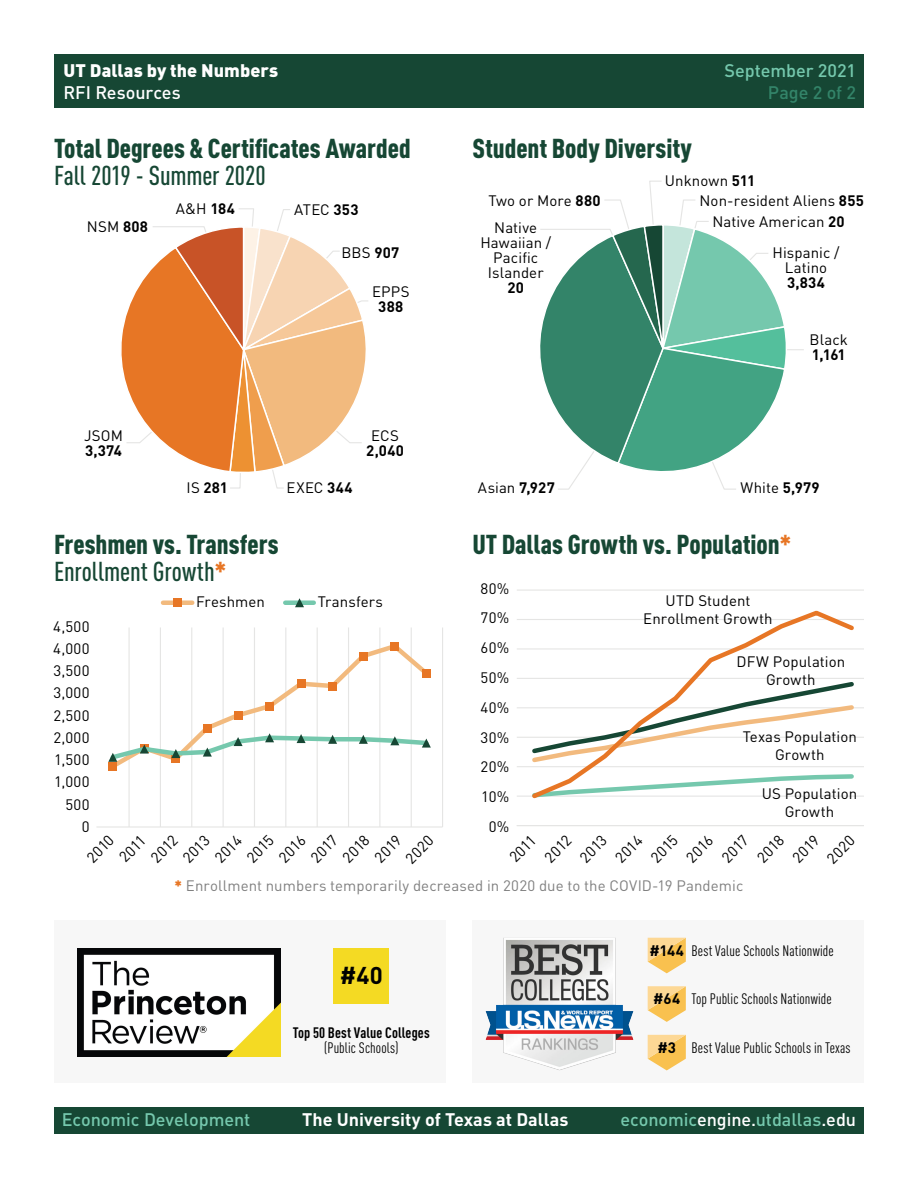
<style>
.page{position:relative;width:918px;height:1188px;background:#fff}
.page>*{position:absolute;margin:0;border:0;box-sizing:border-box;transform-origin:0 0}
.t1{font:900 condensed 27px/27px "DIN Pro";color:#164734}
.t2{font:500 condensed 27px "DIN Pro";letter-spacing:-.005em;color:#164734}
.t3{font:700 24px "DIN Pro";color:#000}
.t4{font:500 18px "DIN Pro";letter-spacing:-.005em;color:#75c8ad}
.t5{font:700 18px "DIN Pro";color:#fff}
.t6{font:900 18px "DIN Pro";color:#fff}
.t7{font:500 18px "DIN Pro";letter-spacing:-.005em;color:#fff}
.t8{font:500 18px "DIN Pro";color:#338469}
.t9{font:15px/18px "DIN Pro";letter-spacing:.005em;color:#000;text-align:center}
.t10{font:condensed 15px "DIN Pro";letter-spacing:.005em;color:#000}
.t11{font:15px "DIN Pro";letter-spacing:.005em;color:#808080}
.t12{font:15px/22.2px "DIN Pro";letter-spacing:.03em;color:#000;text-align:right}
.t13{font:700 15px "DIN Pro";letter-spacing:.015em;color:#000}
.t14{font:700 condensed 15px "DIN Pro";letter-spacing:.01em;color:#000}
.s1{font-weight:700}
.s2{font-weight:400}
.s3{font-weight:500}
.s4{color:#e77625}
.s5{font-weight:900;color:#e77625}
.s6{font-weight:700;font-stretch:normal}
.s7{color:#fff}
</style>
<div class="page">
<div style="left:54px;top:54px;width:810px;height:54px;background:#164734"></div>
<div style="left:54px;top:1107px;width:810px;height:27px;background:#164734"></div>
<div style="left:472px;top:920px;width:392px;height:162px;background:#f7f7f7"></div>
<img style="left:485px;top:938px;width:149px;height:132px">
<div style="left:54px;top:920px;width:392px;height:162px;background:#f7f7f7"></div>
<svg style="left:540px;top:180px;width:264px;height:310px"></svg>
<svg style="left:121px;top:208px;width:247px;height:281px"></svg>
<hr style="left:442px;top:627px;width:1px;height:200px;background:#e5e5e4">
<hr style="left:411px;top:627px;width:1px;height:200px;background:#e5e5e4">
<hr style="left:379px;top:627px;width:1px;height:200px;background:#e5e5e4">
<hr style="left:348px;top:627px;width:1px;height:200px;background:#e5e5e4">
<hr style="left:317px;top:627px;width:1px;height:200px;background:#e5e5e4">
<hr style="left:285px;top:627px;width:1px;height:200px;background:#e5e5e4">
<hr style="left:254px;top:627px;width:1px;height:200px;background:#e5e5e4">
<hr style="left:223px;top:627px;width:1px;height:200px;background:#e5e5e4">
<hr style="left:191px;top:627px;width:1px;height:200px;background:#e5e5e4">
<hr style="left:160px;top:627px;width:1px;height:200px;background:#e5e5e4">
<hr style="left:129px;top:627px;width:1px;height:200px;background:#e5e5e4">
<hr style="left:97px;top:826px;width:345px;height:2px;background:#e5e5e4">
<svg style="left:108px;top:641px;width:323px;height:131px"></svg>
<div style="left:163px;top:600px;width:29px;height:5px;background:#f2ba7e"></div>
<div style="left:173px;top:598px;width:9px;height:9px;background:#e77625"></div>
<div style="left:285px;top:600px;width:29px;height:5px;background:#75c8ad"></div>
<svg style="left:295px;top:598px;width:9px;height:9px"></svg>
<hr style="left:517px;top:796px;width:347px;height:1px;background:#e5e5e4">
<hr style="left:517px;top:766px;width:347px;height:1px;background:#e5e5e4">
<hr style="left:517px;top:737px;width:347px;height:1px;background:#e5e5e4">
<hr style="left:517px;top:707px;width:347px;height:1px;background:#e5e5e4">
<hr style="left:517px;top:678px;width:347px;height:1px;background:#e5e5e4">
<hr style="left:517px;top:648px;width:347px;height:2px;background:#e5e5e4">
<hr style="left:517px;top:619px;width:347px;height:1px;background:#e5e5e4">
<hr style="left:517px;top:590px;width:347px;height:1px;background:#e5e5e4">
<svg style="left:529px;top:610px;width:329px;height:189px"></svg>
<hr style="left:517px;top:825px;width:347px;height:1px;background:#e5e5e4">
<div style="left:334px;top:949px;width:55px;height:55px;background:#f4da23"></div>
<svg style="left:648px;top:938px;width:38px;height:35px"></svg>
<svg style="left:648px;top:986px;width:38px;height:36px"></svg>
<svg style="left:648px;top:1035px;width:38px;height:35px"></svg>
<img style="left:78px;top:949px;width:202px;height:108px">
<p class="t6" style="left:64px;top:58px;width:216px">UT Dallas by the Numbers</p>
<p class="t7" style="left:64px;top:80px;width:119px">RFI Resources</p>
<p class="t4" style="left:724px;top:58px;width:133px">September 2021</p>
<p class="t8" style="left:768px;top:80px;width:90px">Page 2 of 2</p>
<h1 class="t1" style="left:54px;top:135px;width:358px">Total Degrees &amp; Certificates Awarded</h1>
<h1 class="t2" style="left:54px;top:160px;width:213px">Fall 2019 - Summer 2020</h1>
<h1 class="t1" style="left:472px;top:135px;width:221px">Student Body Diversity</h1>
<p class="t9" style="left:665px;top:171px;width:92px">Unknown <span class="s1">511</span></p>
<p class="t9" style="left:700px;top:191px;width:166px">Non-resident Aliens <span class="s1">855</span></p>
<p class="t9" style="left:712px;top:212px;width:134px">Native American <span class="s1">20</span></p>
<p class="t9" style="left:773px;top:245px;width:68px;line-height:15px">Hispanic /<br>Latino</p>
<p class="t13" style="left:787px;top:273px;width:39px">3,834</p>
<p class="t9" style="left:489px;top:191px;width:114px">Two or More <span class="s1">880</span></p>
<p class="t9" style="left:176px;top:199px;width:61px">A&amp;H <span class="s1">184</span></p>
<p class="t9" style="left:294px;top:200px;width:66px">ATEC <span class="s1">353</span></p>
<p class="t9" style="left:342px;top:243px;width:59px">BBS <span class="s1">907</span></p>
<p class="t9" style="left:372px;top:282px;width:39px">EPPS</p>
<p class="t13" style="left:378px;top:297px;width:27px">388</p>
<p class="t9" style="left:87px;top:217px;width:63px">NSM <span class="s1">808</span></p>
<p class="t9" style="left:480px;top:220px;width:72px;line-height:15px">Native<br>Hawaiian /<br>Pacific<br>Islander</p>
<p class="t13" style="left:508px;top:278px;width:18px">20</p>
<p class="t9" style="left:84px;top:426px;width:40px">JSOM</p>
<p class="t13" style="left:85px;top:440px;width:38px">3,374</p>
<p class="t13" style="left:187px;top:478px;width:43px"><span class="s2">IS</span> 281</p>
<p class="t9" style="left:287px;top:478px;width:67px">EXEC <span class="s1">344</span></p>
<p class="t9" style="left:371px;top:426px;width:29px">ECS</p>
<p class="t13" style="left:366px;top:440px;width:39px">2,040</p>
<p class="t9" style="left:810px;top:330px;width:40px">Black</p>
<p class="t13" style="left:812px;top:344px;width:35px">1,161</p>
<p class="t9" style="left:478px;top:478px;width:78px">Asian <span class="s1">7,927</span></p>
<p class="t9" style="left:741px;top:478px;width:81px">White <span class="s1">5,979</span></p>
<h1 class="t1" style="left:54px;top:530px;width:226px">Freshmen vs. Transfers<br><span class="s3">Enrollment Growth</span><span class="s4">*</span></h1>
<h1 class="t1" style="left:472px;top:530px;width:320px">UT Dallas Growth vs. Population<span class="s4">*</span></h1>
<p class="t9" style="left:53px;top:617px;width:38px">4,500</p>
<p class="t9" style="left:480px;top:579px;width:30px">80%</p>
<p class="t9" style="left:643px;top:591px;width:131px">UTD Student<br>Enrollment Growth</p>
<p class="t9" style="left:737px;top:652px;width:110px">DFW Population<br>Growth</p>
<p class="t9" style="left:196px;top:592px;width:71px">Freshmen</p>
<p class="t9" style="left:318px;top:592px;width:67px">Transfers</p>
<p class="t9" style="left:481px;top:608px;width:30px">70%</p>
<p class="t9" style="left:481px;top:638px;width:30px">60%</p>
<p class="t12" style="left:53px;top:637px;width:38px">4,000<br>3,500<br>3,000<br>2,500<br>2,000<br>1,500<br>1,000<br>500<br>0</p>
<p class="t9" style="left:481px;top:668px;width:30px">50%</p>
<p class="t9" style="left:480px;top:698px;width:30px">40%</p>
<p class="t9" style="left:743px;top:727px;width:116px">Texas Population<br>Growth</p>
<p class="t9" style="left:762px;top:784px;width:97px">US Population<br>Growth</p>
<p class="t9" style="left:481px;top:728px;width:30px">30%</p>
<p class="t9" style="left:481px;top:757px;width:30px">20%</p>
<p class="t9" style="left:481px;top:787px;width:30px">10%</p>
<p class="t9" style="left:489px;top:817px;width:22px">0%</p>
<p class="t9" style="left:83px;top:853px;width:33px;rotate:-45deg">2010</p>
<p class="t9" style="left:115px;top:853px;width:32px;rotate:-45deg">2011</p>
<p class="t9" style="left:147px;top:853px;width:32px;rotate:-45deg">2012</p>
<p class="t9" style="left:178px;top:853px;width:33px;rotate:-45deg">2013</p>
<p class="t9" style="left:210px;top:853px;width:33px;rotate:-45deg">2014</p>
<p class="t9" style="left:242px;top:853px;width:32px;rotate:-45deg">2015</p>
<p class="t9" style="left:274px;top:853px;width:32px;rotate:-45deg">2016</p>
<p class="t9" style="left:306px;top:853px;width:32px;rotate:-45deg">2017</p>
<p class="t9" style="left:338px;top:853px;width:33px;rotate:-45deg">2018</p>
<p class="t9" style="left:370px;top:853px;width:32px;rotate:-45deg">2019</p>
<p class="t9" style="left:401px;top:854px;width:34px;rotate:-45deg">2020</p>
<p class="t9" style="left:505px;top:853px;width:32px;rotate:-45deg">2011</p>
<p class="t9" style="left:540px;top:853px;width:32px;rotate:-45deg">2012</p>
<p class="t9" style="left:576px;top:853px;width:33px;rotate:-45deg">2013</p>
<p class="t9" style="left:611px;top:853px;width:33px;rotate:-45deg">2014</p>
<p class="t9" style="left:647px;top:853px;width:32px;rotate:-45deg">2015</p>
<p class="t9" style="left:682px;top:853px;width:32px;rotate:-45deg">2016</p>
<p class="t9" style="left:717px;top:853px;width:32px;rotate:-45deg">2017</p>
<p class="t9" style="left:753px;top:853px;width:33px;rotate:-45deg">2018</p>
<p class="t9" style="left:788px;top:853px;width:32px;rotate:-45deg">2019</p>
<p class="t9" style="left:823px;top:854px;width:34px;rotate:-45deg">2020</p>
<p class="t11" style="left:175px;top:875px;width:570px"><span class="s5">*</span> Enrollment numbers temporarily decreased in 2020 due to the COVID-19 Pandemic</p>
<h2 class="t3" style="left:340px;top:959px;width:44px">#40</h2>
<p class="t14" style="left:293px;top:1024px;width:138px">Top 50 Best Value Colleges</p>
<p class="t10" style="left:324px;top:1039px;width:76px">(Public Schools)</p>
<p class="t10" style="left:649px;top:942px;width:186px"><span class="s6">#144</span> Best Value Schools Nationwide</p>
<p class="t10" style="left:653px;top:990px;width:180px"><span class="s6">#64</span> Top Public Schools Nationwide</p>
<p class="t10" style="left:657px;top:1039px;width:195px"><span class="s6">#3</span> Best Value Public Schools in Texas</p>
<p class="t4" style="left:62px;top:1108px;width:190px">Economic Development</p>
<p class="t5" style="left:302px;top:1108px;width:268px">The University of Texas at Dallas</p>
<p class="t4" style="left:620px;top:1108px;width:237px">economic<span class="s7">engine.</span>utdallas<span class="s7">.edu</span></p>
</div>
